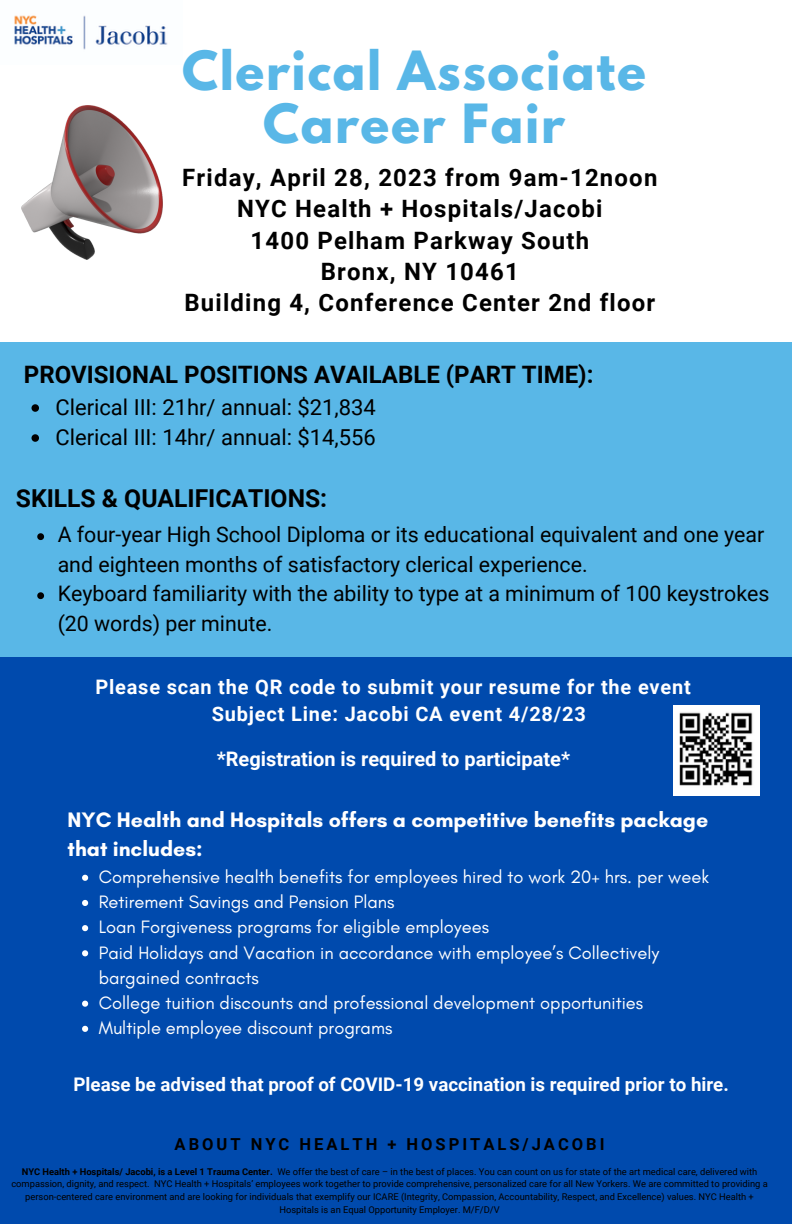
<style>
.page{position:relative;width:792px;height:1224px;background:#004aad}
.page>*{position:absolute;margin:0;border:0;box-sizing:border-box;transform-origin:0 0}
.t1{font:700 47.8px/52.4px "League Spartan";letter-spacing:.035em;color:#59b7e7;text-align:center}
.t2{font:700 24.8px "Roboto";color:#000}
.t3{font:700 24px/31.4px "Roboto";letter-spacing:.05em;color:#000;text-align:center}
.t4{font:700 24px "Roboto";color:#000}
.t5{font:22px/30px "Roboto";color:#000}
.t6{font:21.4px/29.6px "Roboto";color:#000}
.t7{font:700 21.4px/29.8px "Glacial Indifference";color:#fff}
.t8{font:700 20px/27px "Roboto";letter-spacing:.04em;color:#fff;text-align:center}
.t9{font:700 20px "Roboto";color:#fff}
.t10{font:700 18.8px "Roboto";color:#fff}
.t11{font:18.4px/25.2px "Glacial Indifference";color:#fff}
.t12{font:700 16.6px "Roboto";letter-spacing:.18em;color:#000}
.t13{font:9.4px/12.8px "Roboto";color:#000;text-align:center}
.s1{font-weight:700}
</style>
<div class="page">
<div style="left:0;top:0;width:792px;height:528px;background:#fff"></div>
<div style="left:0;top:342px;width:792px;height:315px;background:#59b7e7"></div>
<img style="left:21px;top:105px;width:141px;height:155px">
<img style="left:14px;top:15px;width:154px;height:35px">
<img style="left:674px;top:705px;width:85px;height:90px">
<svg style="left:32px;top:404px;width:7px;height:8px"></svg>
<svg style="left:32px;top:434px;width:7px;height:8px"></svg>
<svg style="left:37px;top:533px;width:7px;height:7px"></svg>
<svg style="left:37px;top:592px;width:7px;height:7px"></svg>
<svg style="left:82px;top:875px;width:6px;height:6px"></svg>
<svg style="left:82px;top:900px;width:6px;height:6px"></svg>
<svg style="left:82px;top:925px;width:6px;height:6px"></svg>
<svg style="left:82px;top:950px;width:6px;height:6px"></svg>
<svg style="left:82px;top:1001px;width:6px;height:6px"></svg>
<svg style="left:82px;top:1026px;width:6px;height:6px"></svg>
<h1 class="t1" style="left:182px;top:51px;width:466px">Clerical Associate<br>Career Fair</h1>
<h3 class="t3" style="left:182px;top:162px;width:477px">Friday, April 28, 2023 from 9am-12noon<br>NYC Health + Hospitals/Jacobi<br>1400 Pelham Parkway South<br>Bronx, NY 10461<br>Building 4, Conference Center 2nd floor</h3>
<h3 class="t4" style="left:24px;top:361px;width:571px">PROVISIONAL POSITIONS AVAILABLE (PART TIME):</h3>
<h3 class="t5" style="left:55px;top:392px;width:322px">Clerical III: 21hr/ annual: $21,834<br>Clerical III: 14hr/ annual: $14,556</h3>
<h2 class="t2" style="left:16px;top:484px;width:313px">SKILLS &amp; QUALIFICATIONS:</h2>
<h3 class="t6" style="left:58px;top:520px;width:713px">A four-year High School Diploma or its educational equivalent and one year and eighteen months of satisfactory clerical experience.<br>Keyboard familiarity with the ability to type at a minimum of 100 keystrokes (20 words) per minute.</h3>
<h3 class="t8" style="left:95px;top:674px;width:597px">Please scan the QR code to submit your resume for the event<br>Subject Line: Jacobi CA event 4/28/23</h3>
<h3 class="t9" style="left:217px;top:747px;width:355px">*Registration is required to participate*</h3>
<h3 class="t7" style="left:68px;top:804px;width:642px">NYC Health and Hospitals offers a competitive benefits package that includes:</h3>
<p class="t11" style="left:99px;top:864px;width:612px">Comprehensive health benefits for employees hired to work 20+ hrs. per week Retirement Savings and Pension Plans<br>Loan Forgiveness programs for eligible employees<br>Paid Holidays and Vacation in accordance with employee’s Collectively bargained contracts<br>College tuition discounts and professional development opportunities Multiple employee discount programs</p>
<h3 class="t10" style="left:74px;top:1073px;width:657px">Please be advised that proof of COVID-19 vaccination is required prior to hire.</h3>
<h3 class="t12" style="left:175px;top:1135px;width:431px">ABOUT NYC HEALTH + HOSPITALS/JACOBI</h3>
<p class="t13" style="left:11px;top:1165px;width:758px"><span class="s1">NYC Health + Hospitals/ Jacobi, is a Level 1 Trauma Center.</span> We offer the best of care – in the best of places. You can count on us for state of the art medical care, delivered with compassion, dignity, and respect. NYC Health + Hospitals’ employees work together to provide comprehensive, personalized care for all New Yorkers. We are committed to providing a person-centered care environment and are looking for individuals that exemplify our ICARE (Integrity, Compassion, Accountability, Respect, and Excellence) values. NYC Health + Hospitals is an Equal Opportunity Employer. M/F/D/V</p>
</div>
